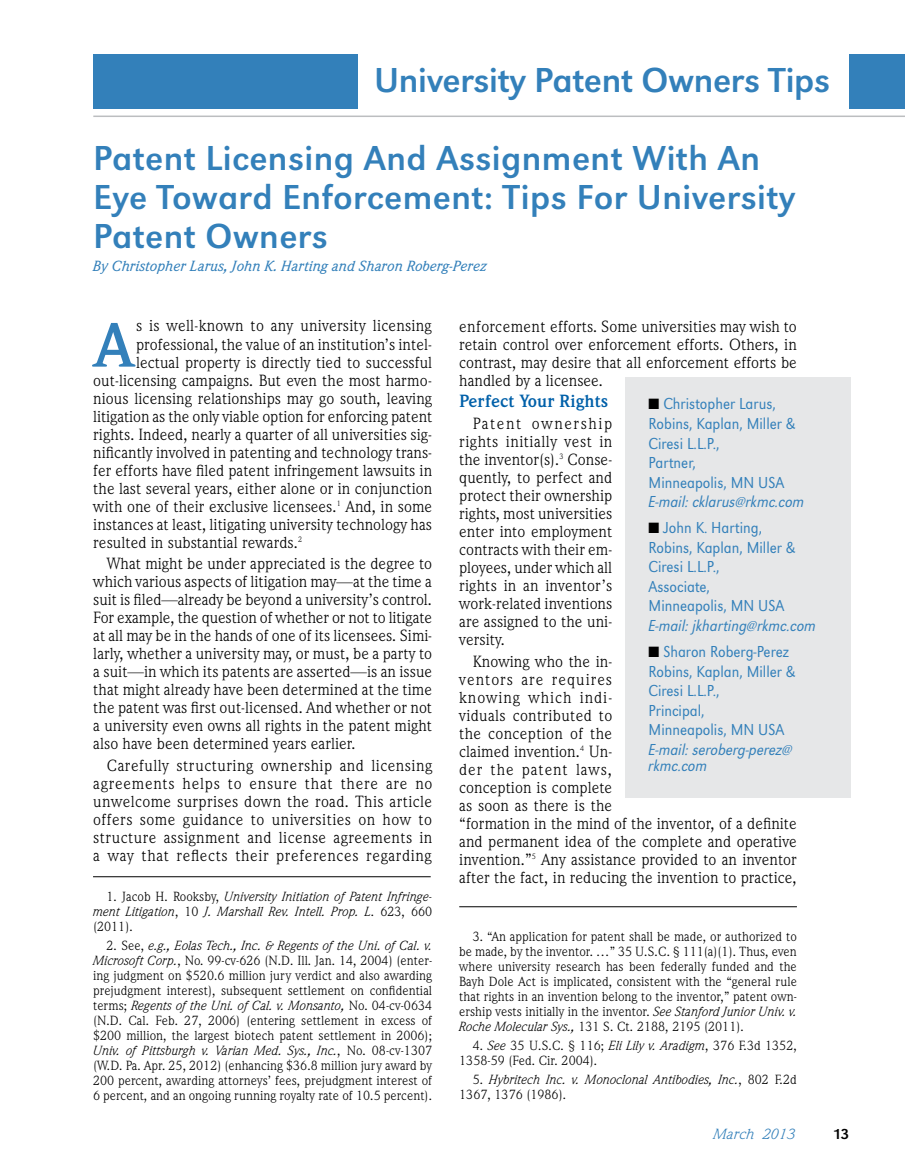
<style>
.page{position:relative;width:905px;height:1175px;background:#fff}
.page>*{position:absolute;margin:0;border:0;box-sizing:border-box;transform-origin:0 0}
.t1{font:700 63.75px "Weidemann IT Cby BT";color:#3380ba}
.t2{font:36px/77.2px "URW Grotesk T";letter-spacing:.01em;color:#3380ba}
.t3{font:700 18px "Weidemann IT Cby BT";color:#0060a9}
.t4{font:16.5px/18px "Weidemann IT Cby BT";color:#000;text-align:justify}
.t5{font:16.5px/19.5px "URW Grotesk T Ligh Narr";color:#3380ba;scale:.95 1}
.t6{font:16.5px/16.5px "URW Grotesk T Ligh Narr Obli";color:#3380ba;scale:.95 1}
.t7{font:italic 500 15px "Weidemann IT Cby BT";color:#3380ba}
.t8{font:italic 15px "Weidemann IT Cby BT";color:#3380ba;scale:1.08 1}
.t9{font:15px "URW Grotesk T";color:#000;scale:1.08 1}
.t10{font:13.5px/15px "Weidemann IT Cby BT";color:#000;text-align:justify}
.t11{font:italic 13.5px/15px "Weidemann IT Cby BT";color:#000;text-align:justify}
.s1{color:#000}
.s2{font-style:normal}
.s3{font-style:italic}
</style>
<div class="page">
<hr style="left:93px;top:116px;width:811px;height:1px;background:#bcbec0">
<div style="left:849px;top:54px;width:55px;height:54px;background:#3380ba"></div>
<div style="left:93px;top:54px;width:264px;height:54px;background:#3380ba"></div>
<div style="left:626px;top:377px;width:224px;height:420px;background:#e6e7e8"></div>
<hr style="left:93px;top:876px;width:337px;height:1px;background:#000">
<hr style="left:459px;top:906px;width:337px;height:1px;background:#000">
<h2 class="t2" style="left:93px;top:42px;width:738px;text-indent:281px">University Patent Owners Tips<br>Patent Licensing And Assignment With An</h2>
<h2 class="t2" style="left:93px;top:177px;width:703px;line-height:39px">Eye Toward Enforcement: Tips For University<br>Patent Owners</h2>
<p class="t7" style="left:93px;top:256px;width:395px">By Christopher Larus, John K. Harting and Sharon Roberg-Perez</p>
<p class="t4" style="left:136px;top:316px;width:297px">s is well-known to any university licensing</p>
<p class="t4" style="left:136px;top:334px;width:297px">professional, the value of an institution’s intel-</p>
<p class="t4" style="left:136px;top:353px;width:297px">lectual property is directly tied to successful</p>
<p class="t4" style="left:93px;top:371px;width:340px">out-licensing campaigns. But even the most harmo-</p>
<p class="t4" style="left:93px;top:389px;width:340px">nious licensing relationships may go south, leaving</p>
<p class="t4" style="left:93px;top:407px;width:340px">litigation as the only viable option for enforcing patent</p>
<p class="t4" style="left:93px;top:425px;width:340px">rights. Indeed, nearly a quarter of all universities sig-</p>
<p class="t4" style="left:93px;top:443px;width:340px">nificantly involved in patenting and technology trans-</p>
<p class="t4" style="left:93px;top:461px;width:340px">fer efforts have filed patent infringement lawsuits in</p>
<p class="t4" style="left:93px;top:479px;width:340px">the last several years, either alone or in conjunction</p>
<p class="t4" style="left:93px;top:497px;width:340px">with one of their exclusive licensees.<sup>1</sup> And, in some</p>
<p class="t4" style="left:93px;top:514px;width:340px">instances at least, litigating university technology has</p>
<p class="t4" style="left:93px;top:533px;width:210px">resulted in substantial rewards.<sup>2</sup></p>
<p class="t4" style="left:93px;top:554px;width:340px;text-indent:13px">What might be under appreciated is the degree to which various aspects of litigation may—at the time a suit is filed—already be beyond a university’s control.<br>For example, the question of whether or not to litigate at all may be in the hands of one of its licensees. Simi&shy;larly, whether a university may, or must, be a party to a suit—in which its patents are asserted—is an issue that might already have been determined at the time the patent was first out-licensed. And whether or not a university even owns all rights in the patent might also have been determined years earlier.</p>
<p class="t4" style="left:93px;top:756px;width:341px;text-indent:13px">Carefully structuring ownership and licensing agreements helps to ensure that there are no unwelcome surprises down the road. This article offers some guidance to universities on how to structure assignment and license agreements in a way that reflects their preferences regarding</p>
<h1 class="t1" style="left:93px;top:305px;width:42px">A</h1>
<p class="t4" style="left:459px;top:317px;width:339px">enforcement efforts. Some universities may wish to retain control over enforcement efforts. Others, in contrast, may desire that all enforcement efforts be handled by a licensee.</p>
<p class="t3" style="left:459px;top:390px;width:150px">Perfect Your Rights</p>
<p class="t4" style="left:459px;top:414px;width:155px;text-indent:14px">Patent ownership rights initially vest in the inventor(s).<sup>3</sup> Conse&shy;quently, to perfect and protect their ownership rights, most universities enter into employment contracts with their em&shy;ployees, under which all rights in an inventor’s work-related inventions are assigned to the uni&shy;versity.</p>
<p class="t4" style="left:459px;top:652px;width:339px;text-align:left;text-indent:13px">Knowing who the in-<br>ventors are requires<br>knowing which indi-<br>viduals contributed to<br>the conception of the<br>claimed invention.<sup>4</sup> Un-<br>der the patent laws,<br>conception is complete<br>as soon as there is the<br>“formation in the mind of the inventor, of a definite and permanent idea of the complete and operative invention.”<sup>5</sup> Any assistance provided to an inventor after the fact, in reducing the invention to practice,</p>
<p class="t5" style="left:648px;top:394px;width:156px"><span class="s1">■</span> Christopher Larus,<br>Robins, Kaplan, Miller &amp;<br>Ciresi L.L.P.,<br>Partner,<br>Minneapolis, MN USA</p>
<p class="t6" style="left:648px;top:493px;width:166px">E-mail: cklarus@rkmc.com</p>
<p class="t5" style="left:648px;top:518px;width:156px"><span class="s1">■</span> John K. Harting,<br>Robins, Kaplan, Miller &amp;<br>Ciresi L.L.P.,<br>Associate,<br>Minneapolis, MN USA</p>
<p class="t6" style="left:648px;top:617px;width:178px">E-mail: jkharting@rkmc.com</p>
<p class="t5" style="left:648px;top:642px;width:156px"><span class="s1">■</span> Sharon Roberg-Perez<br>Robins, Kaplan, Miller &amp;<br>Ciresi L.L.P.,<br>Principal,<br>Minneapolis, MN USA</p>
<p class="t6" style="left:648px;top:741px;width:153px">E-mail: seroberg-perez@ rkmc.com</p>
<p class="t11" style="left:93px;top:888px;width:340px;text-indent:14px"><span class="s2">1. Jacob H. Rooksby,</span> University Initiation of Patent Infringe&shy;ment Litigation<span class="s2">, 10</span> J. Marshall Rev. Intell. Prop. L<span class="s2">. 623, 660 (2011).</span></p>
<p class="t10" style="left:93px;top:937px;width:341px;text-indent:14px">2. See, <span class="s3">e.g., Eolas Tech., Inc. &amp; Regents of the Uni. of Cal. v.<br>Microsoft Corp.</span>, No. 99-cv-626 (N.D. Ill. Jan. 14, 2004) (enter&shy;ing judgment on $520.6 million jury verdict and also awarding prejudgment interest), subsequent settlement on confidential terms; <span class="s3">Regents of the Uni. of Cal. v. Monsanto,</span> No. 04-cv-0634 (N.D. Cal. Feb. 27, 2006) (entering settlement in excess of $200 million, the largest biotech patent settlement in 2006); <span class="s3">Univ. of Pittsburgh v. Varian Med. Sys., Inc.</span>, No. 08-cv-1307 (W.D. Pa. Apr. 25, 2012) (enhancing $36.8 million jury award by 200 percent, awarding attorneys’ fees, prejudgment interest of 6 percent, and an ongoing running royalty rate of 10.5 percent).</p>
<p class="t10" style="left:459px;top:929px;width:339px;text-indent:14px">3. “An application for patent shall be made, or authorized to be made, by the inventor. …” 35 U.S.C. § 111(a)(1). Thus, even where university research has been federally funded and the Bayh Dole Act is implicated, consistent with the “general rule that rights in an invention belong to the inventor,” patent own&shy;ership vests initially in the inventor. <span class="s3">See Stanford Junior Univ. v.<br>Roche Molecular Sys.,</span> 131 S. Ct. 2188, 2195 (2011).</p>
<p class="t10" style="left:459px;top:1038px;width:339px;text-indent:14px">4. <span class="s3">See</span> 35 U.S.C. § 116; <span class="s3">Eli Lily v. Aradigm</span>, 376 F.3d 1352,<br>1358-59 (Fed. Cir. 2004).</p>
<p class="t11" style="left:459px;top:1071px;width:339px;text-indent:14px"><span class="s2">5.</span> Hybritech Inc. v. Monoclonal Antibodies, Inc.<span class="s2">, 802 F.2d<br>1367, 1376 (1986).</span></p>
<p class="t8" style="left:713px;top:1125px;width:78px">March 2013</p>
<p class="t9" style="left:832px;top:1125px;width:18px">13</p>
</div>
